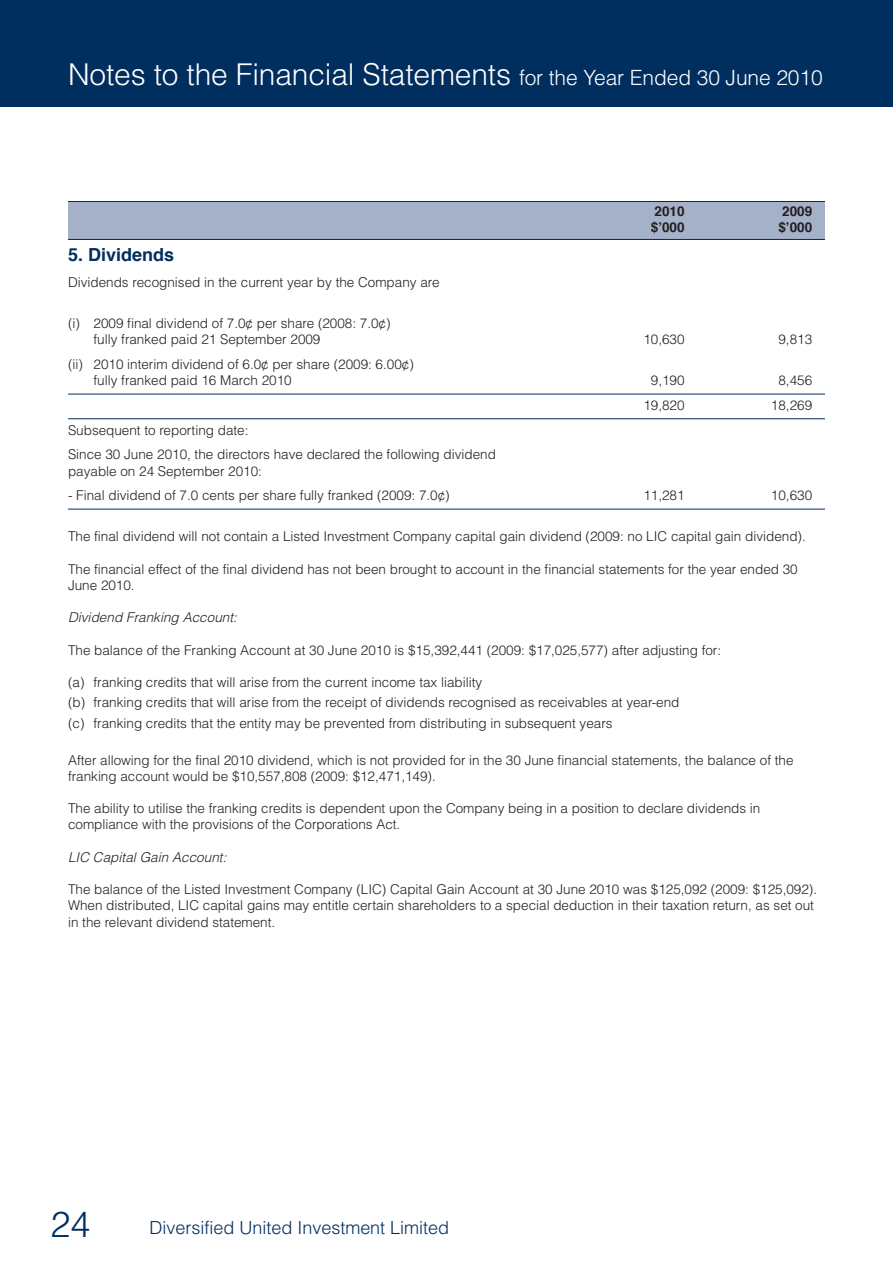
<style>
.page{position:relative;width:893px;height:1263px;background:#fff}
.page>*{position:absolute;margin:0;border:0;box-sizing:border-box;transform-origin:0 0}
.t1{font:300 36px "Helvetica";color:#002e5e}
.t2{font:300 30px "Helvetica";letter-spacing:-.005em;color:#fff}
.t3{font:300 18px "Helvetica";color:#002e5e}
.t4{font:700 18px "Helvetica";color:#002e5e}
.t5{font:300 13.5px/16.2px "Helvetica";color:#231f20}
.t6{font:italic 300 13.5px "Helvetica";letter-spacing:.005em;color:#231f20}
.t7{font:700 13.5px "Helvetica";color:#231f20}
.s1{font-size:21px}
</style>
<div class="page">
<div style="left:68px;top:202px;width:757px;height:37px;background:#a5b0c9"></div>
<hr style="left:68px;top:239px;width:757px;height:1px;background:#002e5e">
<hr style="left:68px;top:201px;width:757px;height:1px;background:#002e5e">
<div style="left:0;top:0;width:893px;height:106px;background:#002e5e"></div>
<hr style="left:68px;top:394px;width:757px;height:1px;background:#002e5e">
<hr style="left:68px;top:418px;width:757px;height:1px;background:#002e5e">
<hr style="left:68px;top:509px;width:757px;height:1px;background:#002e5e">
<h2 class="t2" style="left:68px;top:64px;width:756px">Notes to the Financial Statements <span class="s1">for the Year Ended 30 June 2010</span></h2>
<h3 class="t4" style="left:68px;top:247px;width:108px">5. Dividends</h3>
<p class="t5" style="left:68px;top:276px;width:373px">Dividends recognised in the current year by the Company are</p>
<p class="t5" style="left:94px;top:316px;width:299px;text-indent:-26px">(i) 2009 final dividend of 7.0¢ per share (2008: 7.0¢) fully franked paid 21 September 2009</p>
<p class="t5" style="left:94px;top:357px;width:322px;text-indent:-26px">(ii) 2010 interim dividend of 6.0¢ per share (2009: 6.00¢) fully franked paid 16 March 2010</p>
<p class="t7" style="left:655px;top:205px;width:32px">2010</p>
<p class="t7" style="left:782px;top:205px;width:32px">2009</p>
<p class="t7" style="left:651px;top:222px;width:35px">$’000</p>
<p class="t7" style="left:778px;top:222px;width:35px">$’000</p>
<p class="t5" style="left:643px;top:333px;width:43px">10,630</p>
<p class="t5" style="left:778px;top:333px;width:35px">9,813</p>
<p class="t5" style="left:651px;top:374px;width:35px">9,190</p>
<p class="t5" style="left:778px;top:374px;width:35px">8,456</p>
<p class="t5" style="left:643px;top:398px;width:43px">19,820</p>
<p class="t5" style="left:771px;top:398px;width:43px">18,269</p>
<p class="t5" style="left:68px;top:419px;width:429px;line-height:24.8px">Subsequent to reporting date:<br>Since 30 June 2010, the directors have declared the following dividend</p>
<p class="t5" style="left:68px;top:464px;width:195px">payable on 24 September 2010:</p>
<p class="t5" style="left:68px;top:489px;width:383px">- Final dividend of 7.0 cents per share fully franked (2009: 7.0¢)</p>
<p class="t5" style="left:643px;top:489px;width:43px">11,281</p>
<p class="t5" style="left:771px;top:489px;width:43px">10,630</p>
<p class="t5" style="left:68px;top:529px;width:739px">The final dividend will not contain a Listed Investment Company capital gain dividend (2009: no LIC capital gain dividend).</p>
<p class="t5" style="left:68px;top:562px;width:731px">The financial effect of the final dividend has not been brought to account in the financial statements for the year ended 30<br>June 2010.</p>
<p class="t6" style="left:68px;top:612px;width:170px">Dividend Franking Account:</p>
<p class="t5" style="left:68px;top:643px;width:655px">The balance of the Franking Account at 30 June 2010 is $15,392,441 (2009: $17,025,577) after adjusting for:</p>
<p class="t5" style="left:68px;top:673px;width:613px;line-height:20.4px">(a) franking credits that will arise from the current income tax liability<br>(b) franking credits that will arise from the receipt of dividends recognised as receivables at year-end (c) franking credits that the entity may be prevented from distributing in subsequent years</p>
<p class="t5" style="left:68px;top:753px;width:727px">After allowing for the final 2010 dividend, which is not provided for in the 30 June financial statements, the balance of the franking account would be $10,557,808 (2009: $12,471,149).</p>
<p class="t5" style="left:68px;top:801px;width:694px">The ability to utilise the franking credits is dependent upon the Company being in a position to declare dividends in compliance with the provisions of the Corporations Act.</p>
<p class="t6" style="left:68px;top:852px;width:160px">LIC Capital Gain Account:</p>
<p class="t5" style="left:68px;top:882px;width:751px">The balance of the Listed Investment Company (LIC) Capital Gain Account at 30 June 2010 was $125,092 (2009: $125,092).<br>When distributed, LIC capital gains may entitle certain shareholders to a special deduction in their taxation return, as set out in the relevant dividend statement.</p>
<h1 class="t1" style="left:50px;top:1211px;width:41px">24</h1>
<h3 class="t3" style="left:150px;top:1221px;width:301px">Diversified United Investment Limited</h3>
</div>
